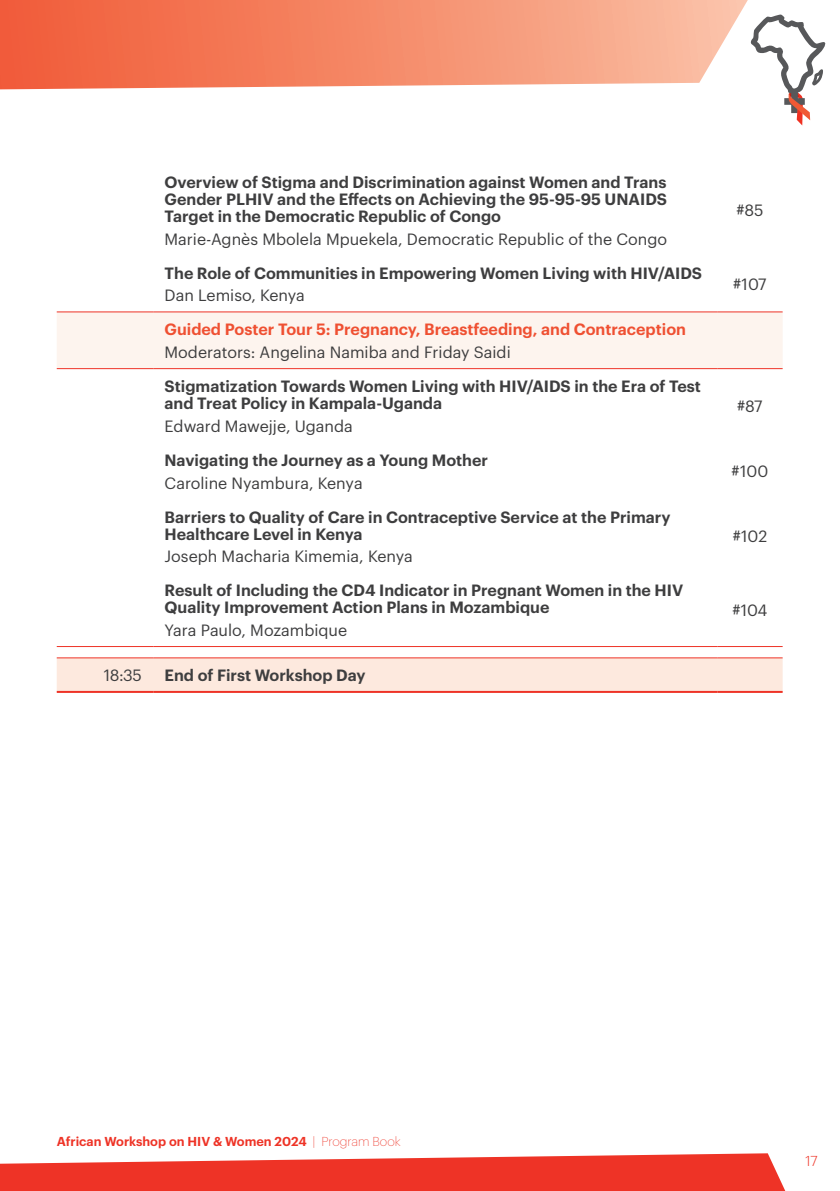
<style>
.page{position:relative;width:840px;height:1191px;background:#fff}
.page>*{position:absolute;margin:0;border:0;box-sizing:border-box;transform-origin:0 0}
.t1{font:600 16px/17px "Graphik LC";color:#3e3e3f}
.t2{font:16px "Graphik LC";color:#3e3e3f}
.t3{font:600 16px "Graphik LC";color:#ef5032}
.t4{font:300 14px "Graphik LC";color:#ee3326}
.t5{font:600 12.6px "Graphik LC";color:#ee3326}
.s1{font-weight:200}
</style>
<div class="page">
<svg style="left:0;top:0;width:748px;height:90px;background:#f59274"></svg>
<svg style="left:0;top:1153px;width:786px;height:38px;background:#f05247"></svg>
<svg style="left:750px;top:14px;width:75px;height:111px"></svg>
<div style="left:57px;top:312px;width:725px;height:56px;background:#fdf4ee"></div>
<div style="left:57px;top:658px;width:725px;height:33px;background:#fde9de"></div>
<hr style="left:57px;top:311px;width:96px;height:1px;background:#ee3326">
<hr style="left:153px;top:311px;width:563px;height:1px;background:#ee3326">
<hr style="left:716px;top:311px;width:66px;height:1px;background:#ee3326">
<hr style="left:57px;top:368px;width:96px;height:1px;background:#ee3326">
<hr style="left:153px;top:368px;width:563px;height:1px;background:#ee3326">
<hr style="left:716px;top:368px;width:66px;height:1px;background:#ee3326">
<hr style="left:57px;top:646px;width:96px;height:1px;background:#ee3326">
<hr style="left:153px;top:646px;width:563px;height:1px;background:#ee3326">
<hr style="left:716px;top:646px;width:66px;height:1px;background:#ee3326">
<hr style="left:57px;top:657px;width:96px;height:1px;background:#ee3326">
<hr style="left:153px;top:657px;width:563px;height:1px;background:#ee3326">
<hr style="left:716px;top:657px;width:66px;height:1px;background:#ee3326">
<hr style="left:57px;top:691px;width:96px;height:2px;background:#ee3326">
<hr style="left:153px;top:691px;width:563px;height:2px;background:#ee3326">
<hr style="left:716px;top:691px;width:66px;height:2px;background:#ee3326">
<p class="t1" style="left:164px;top:172px;width:503px;text-align:justify">Overview of Stigma and Discrimination against Women and Trans Gender PLHIV and the Effects on Achieving the 95-95-95 UNAIDS Target in the Democratic Republic of Congo</p>
<p class="t2" style="left:164px;top:227px;width:503px">Marie-Agnès Mbolela Mpuekela, Democratic Republic of the Congo</p>
<p class="t1" style="left:164px;top:263px;width:538px">The Role of Communities in Empowering Women Living with HIV/AIDS</p>
<p class="t2" style="left:164px;top:283px;width:142px">Dan Lemiso, Kenya</p>
<p class="t3" style="left:164px;top:317px;width:522px">Guided Poster Tour 5: Pregnancy, Breastfeeding, and Contraception</p>
<p class="t2" style="left:164px;top:340px;width:347px">Moderators: Angelina Namiba and Friday Saidi</p>
<p class="t1" style="left:164px;top:377px;width:537px">Stigmatization Towards Women Living with HIV/AIDS in the Era of Test and Treat Policy in Kampala-Uganda</p>
<p class="t2" style="left:164px;top:414px;width:190px">Edward Mawejje, Uganda</p>
<p class="t1" style="left:164px;top:450px;width:325px">Navigating the Journey as a Young Mother</p>
<p class="t2" style="left:164px;top:471px;width:199px">Caroline Nyambura, Kenya</p>
<p class="t1" style="left:164px;top:507px;width:507px">Barriers to Quality of Care in Contraceptive Service at the Primary<br>Healthcare Level in Kenya</p>
<p class="t2" style="left:164px;top:544px;width:250px">Joseph Macharia Kimemia, Kenya</p>
<p class="t1" style="left:164px;top:580px;width:520px">Result of Including the CD4 Indicator in Pregnant Women in the HIV<br>Quality Improvement Action Plans in Mozambique</p>
<p class="t2" style="left:164px;top:618px;width:184px">Yara Paulo, Mozambique</p>
<p class="t2" style="left:104px;top:663px;width:39px">18:35</p>
<p class="t1" style="left:164px;top:665px;width:202px">End of First Workshop Day</p>
<p class="t2" style="left:736px;top:198px;width:28px">#85</p>
<p class="t2" style="left:732px;top:272px;width:35px">#107</p>
<p class="t2" style="left:736px;top:394px;width:27px">#87</p>
<p class="t2" style="left:731px;top:459px;width:38px">#100</p>
<p class="t2" style="left:732px;top:524px;width:36px">#102</p>
<p class="t2" style="left:732px;top:598px;width:37px">#104</p>
<p class="t5" style="left:57px;top:1131px;width:345px">African Workshop on HIV &amp; Women 2024 <span class="s1">| Program Book</span></p>
<p class="t4" style="left:805px;top:1151px;width:14px">17</p>
</div>
